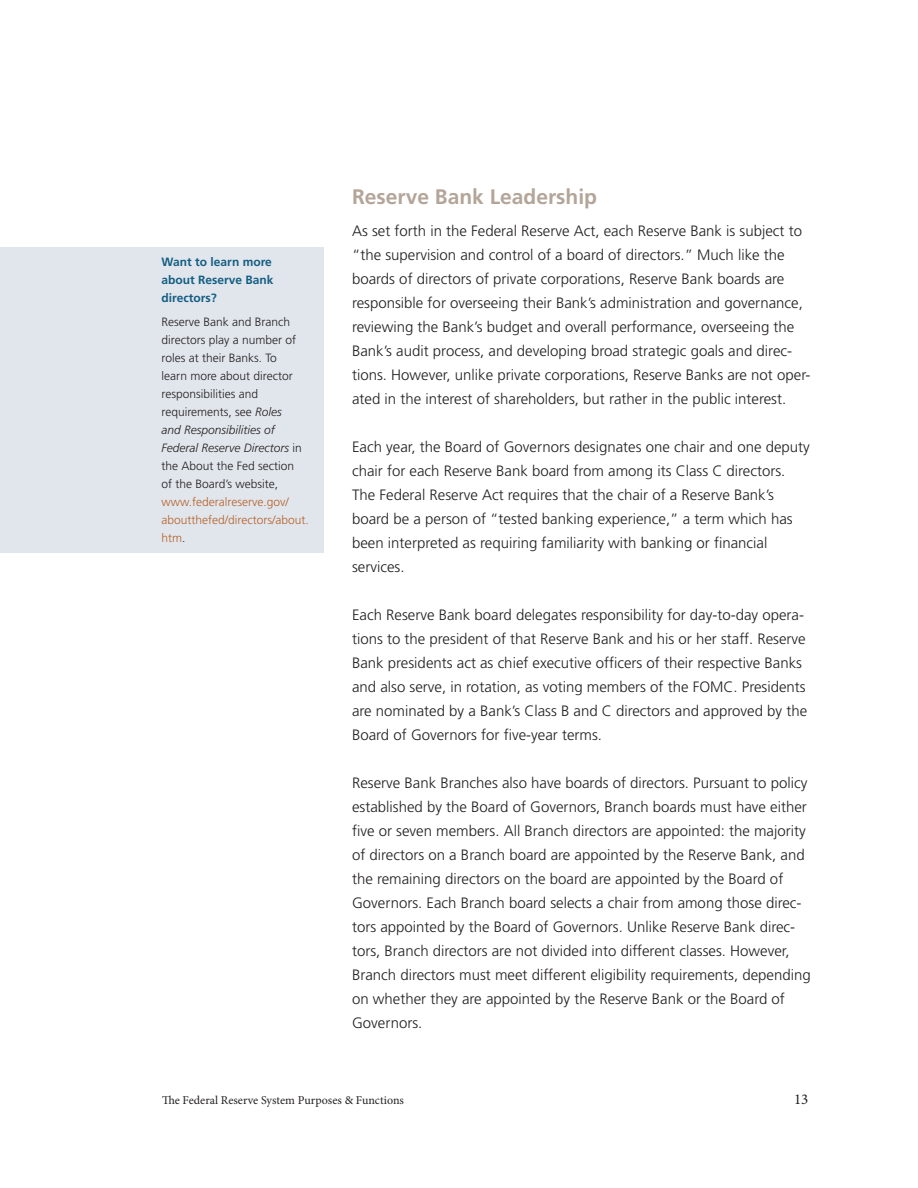
<style>
.page{position:relative;width:918px;height:1188px;background:#fff}
.page>*{position:absolute;margin:0;border:0;box-sizing:border-box;transform-origin:0 0}
.t1{font:700 21px "Frutiger LT Std";color:#b4a599}
.text{font:300 15px/24px "Frutiger LT Std";color:#231f20}
.t2{font:15px "Minion Pro";color:#231f20}
.sidebar{font:300 12px/18px "Frutiger LT Std";color:#231f20}
.t3{font:12px "Minion Pro";color:#231f20}
.sidebar_title{font:700 12px/18px "Frutiger LT Std";color:#145e83}
.s1{font-style:italic}
.s2{color:#b6622a}
</style>
<div class="page">
<div style="left:0;top:247px;width:324px;height:306px;background:#e1e6ed"></div>
<p class="sidebar_title" style="left:162px;top:253px;width:114px">Want to learn more about Reserve Bank directors?</p>
<p class="sidebar" style="left:162px;top:313px;width:149px">Reserve Bank and Branch directors play a number of roles at their Banks. To<br>learn more about director responsibilities and requirements, see <span class="s1">Roles<br>and Responsibilities of<br>Federal Reserve Directors</span> in the About the Fed section<br>of the Board’s website, <span class="s2">www.federalreserve.gov/ aboutthefed/directors/about. htm</span>.</p>
<p class="t1" style="left:352px;top:184px;width:247px">Reserve Bank Leadership</p>
<p class="text" style="left:352px;top:219px;width:460px">As set forth in the Federal Reserve Act, each Reserve Bank is subject to “the supervision and control of a board of directors.” Much like the boards of directors of private corporations, Reserve Bank boards are responsible for overseeing their Bank’s administration and governance, reviewing the Bank’s budget and overall performance, overseeing the Bank’s audit process, and developing broad strategic goals and direc&shy;tions. However, unlike private corporations, Reserve Banks are not oper&shy;ated in the interest of shareholders, but rather in the public interest.</p>
<p class="text" style="left:352px;top:435px;width:459px">Each year, the Board of Governors designates one chair and one deputy chair for each Reserve Bank board from among its Class C directors.<br>The Federal Reserve Act requires that the chair of a Reserve Bank’s board be a person of “tested banking experience,” a term which has been interpreted as requiring familiarity with banking or financial services.</p>
<p class="text" style="left:352px;top:603px;width:457px">Each Reserve Bank board delegates responsibility for day-to-day opera&shy;tions to the president of that Reserve Bank and his or her staff. Reserve Bank presidents act as chief executive officers of their respective Banks and also serve, in rotation, as voting members of the FOMC. Presidents are nominated by a Bank’s Class B and C directors and approved by the Board of Governors for five-year terms.</p>
<p class="text" style="left:352px;top:771px;width:460px">Reserve Bank Branches also have boards of directors. Pursuant to policy established by the Board of Governors, Branch boards must have either five or seven members. All Branch directors are appointed: the majority of directors on a Branch board are appointed by the Reserve Bank, and the remaining directors on the board are appointed by the Board of Governors. Each Branch board selects a chair from among those direc&shy;tors appointed by the Board of Governors. Unlike Reserve Bank direc&shy;tors, Branch directors are not divided into different classes. However, Branch directors must meet different eligibility requirements, depending on whether they are appointed by the Reserve Bank or the Board of Governors.</p>
<p class="t3" style="left:162px;top:1093px;width:243px">The Federal Reserve System Purposes &amp; Functions</p>
<p class="t2" style="left:794px;top:1090px;width:16px">13</p>
</div>
